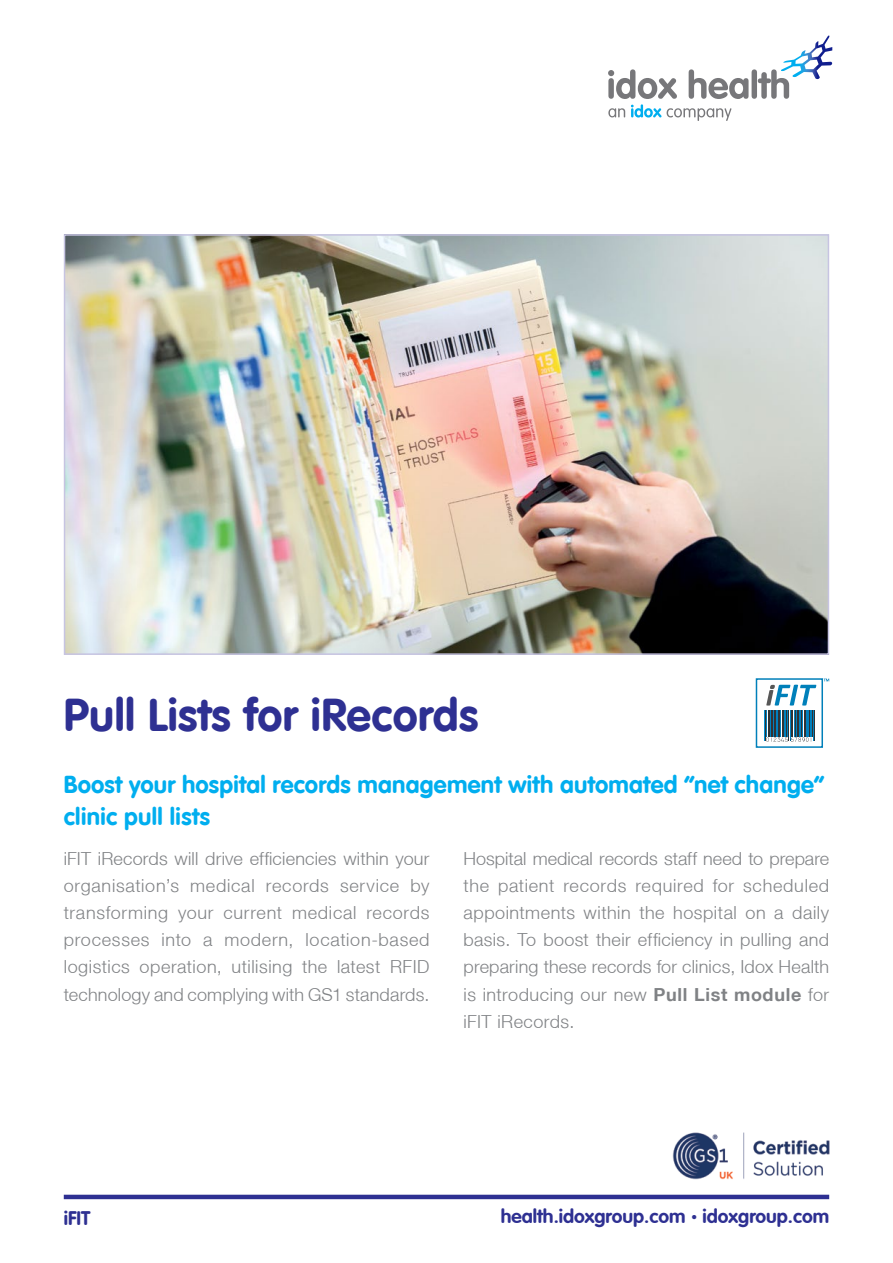
<style>
.page{position:relative;width:893px;height:1263px;background:#fff}
.page>*{position:absolute;margin:0;border:0;box-sizing:border-box;transform-origin:0 0}
.t1{font:700 45px "VAG Rounded LT";letter-spacing:.01em;color:#2e3092}
.t2{font:700 24px/31.5px "VAG Rounded LT";letter-spacing:.01em;color:#00aeef}
.t3{font:700 19.35px "VAG Rounded";color:#2e3092}
.t4{font:300 18px/27px "Helvetica Neue LT";letter-spacing:.015em;color:#808285;text-align:justify}
.s1{font-weight:700}
.s2{font-family:"Helvetica Neue";font-weight:400}
</style>
<div class="page">
<hr style="left:64px;top:1195px;width:765px;height:4px;background:#2e3092">
<img style="left:67px;top:237px;width:759px;height:415px">
<div style="left:64px;top:234px;width:765px;height:421px;border:2px solid #c7c4e2"></div>
<hr style="left:764px;top:710px;width:1px;height:30px;background:#0091d4">
<hr style="left:765px;top:710px;width:1px;height:30px;background:#303336">
<div style="left:756px;top:678px;width:67px;height:70px;border:2px solid #0080ba"></div>
<svg style="left:766px;top:685px;width:50px;height:57px"></svg>
<svg style="left:608px;top:36px;width:224px;height:85px"></svg>
<img style="left:673px;top:1132px;width:157px;height:47px">
<h1 class="t1" style="left:64px;top:688px;width:416px">Pull Lists for iRecords</h1>
<h2 class="t2" style="left:64px;top:770px;width:762px">Boost your hospital records management with automated “net change” clinic pull lists</h2>
<p class="t4" style="left:64px;top:845px;width:367px">iFIT iRecords will drive efficiencies within your organisation’s medical records service by transforming your current medical records processes into a modern, location-based logistics operation, utilising the latest RFID technology and complying with GS1 standards.</p>
<p class="t4" style="left:463px;top:845px;width:367px">Hospital medical records staff need to prepare the patient records required for scheduled appointments within the hospital on a daily basis. To boost their efficiency in pulling and preparing these records for clinics, Idox Health is introducing our new <span class="s1">Pull List module</span> for iFIT iRecords.</p>
<p class="t3" style="left:64px;top:1206px;width:28px">iFIT</p>
<p class="t3" style="left:501px;top:1205px;width:330px">health.idoxgroup.com <span class="s2">•</span> idoxgroup.com</p>
</div>
